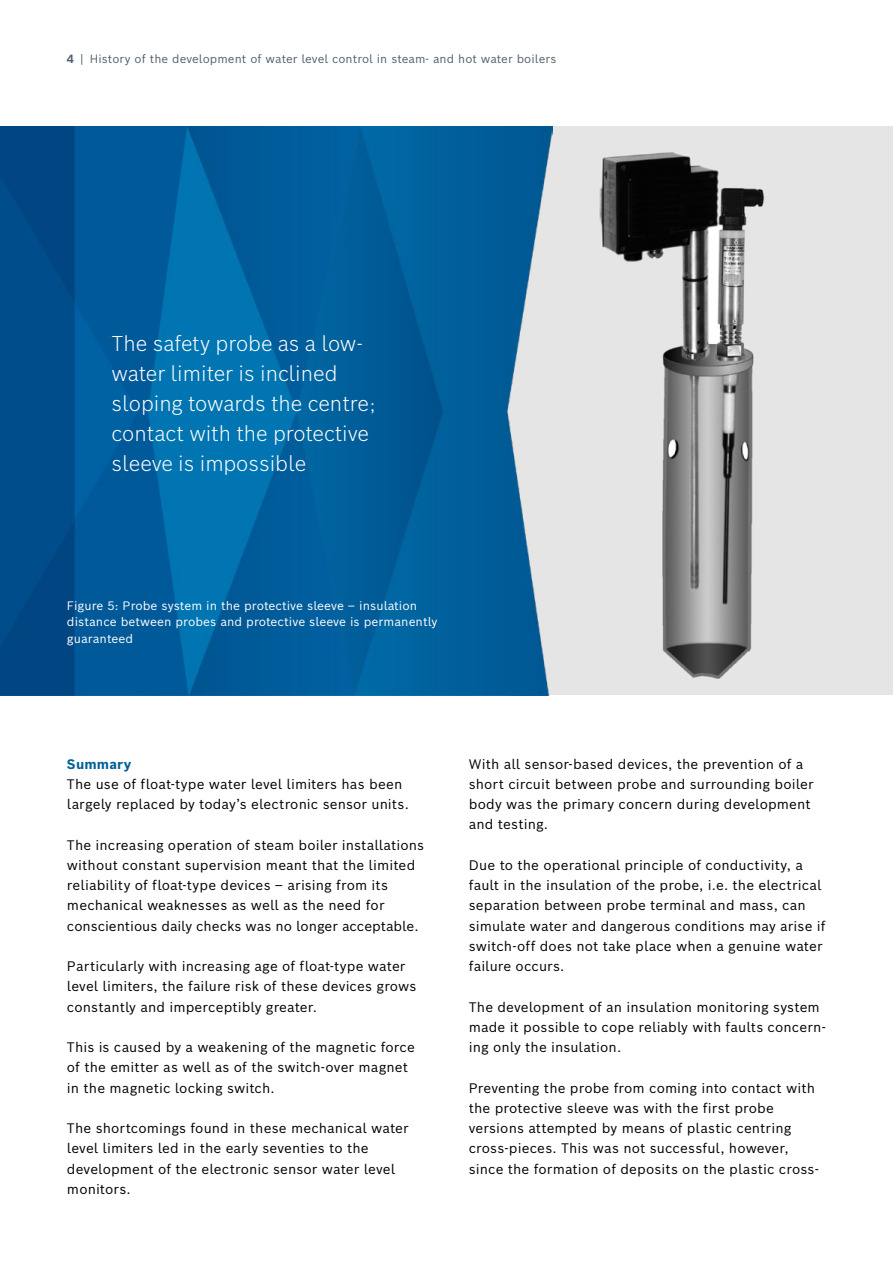
<style>
.page{position:relative;width:893px;height:1263px;background:#fff}
.page>*{position:absolute;margin:0;border:0;box-sizing:border-box;transform-origin:0 0}
.t1{font:300 21px/30px "Bosch Sans";color:#fff}
.t2{font:13.5px/20.2px "Bosch Sans";letter-spacing:.01em;color:#000}
.t3{font:700 13.5px "Bosch Sans";letter-spacing:.01em;color:#006098}
.t4{font:12px/16.5px "Bosch Sans";letter-spacing:.005em;color:#fff}
.t5{font:11.55px "Bosch Sans";letter-spacing:.01em;color:#525f6b}
.s1{font-weight:700}
</style>
<div class="page">
<img style="left:553px;top:126px;width:340px;height:569px">
<img style="left:0;top:126px;width:553px;height:569px">
<p class="t5" style="left:67px;top:51px;width:491px"><span class="s1">4</span> | History of the development of water level control in steam- and hot water boilers</p>
<h1 class="t1" style="left:112px;top:327px;width:266px">The safety probe as a low&shy;water limiter is inclined sloping towards the centre; contact with the protective sleeve is impossible</h1>
<p class="t4" style="left:67px;top:596px;width:372px">Figure 5: Probe system in the protective sleeve – insulation distance between probes and protective sleeve is permanently guaranteed</p>
<p class="t3" style="left:67px;top:755px;width:66px">Summary</p>
<p class="t2" style="left:67px;top:773px;width:343px">The use of float-type water level limiters has been largely replaced by today’s electronic sensor units.</p>
<p class="t2" style="left:67px;top:834px;width:359px">The increasing operation of steam boiler installations without constant supervision meant that the limited reliability of float-type devices ‒ arising from its mechanical weaknesses as well as the need for conscientious daily checks was no longer acceptable.</p>
<p class="t2" style="left:67px;top:955px;width:351px">Particularly with increasing age of float-type water level limiters, the failure risk of these devices grows constantly and imperceptibly greater.</p>
<p class="t2" style="left:67px;top:1036px;width:349px">This is caused by a weakening of the magnetic force of the emitter as well as of the switch-over magnet in the magnetic locking switch.</p>
<p class="t2" style="left:67px;top:1117px;width:343px">The shortcomings found in these mechanical water level limiters led in the early seventies to the development of the electronic sensor water level monitors.</p>
<p class="t2" style="left:469px;top:753px;width:346px">With all sensor-based devices, the prevention of a short circuit between probe and surrounding boiler body was the primary concern during development and testing.</p>
<p class="t2" style="left:469px;top:854px;width:358px">Due to the operational principle of conductivity, a fault in the insulation of the probe, i.e. the electrical separation between probe terminal and mass, can simulate water and dangerous conditions may arise if switch-off does not take place when a genuine water failure occurs.</p>
<p class="t2" style="left:469px;top:996px;width:359px">The development of an insulation monitoring system made it possible to cope reliably with faults concern&shy;ing only the insulation.</p>
<p class="t2" style="left:469px;top:1077px;width:351px">Preventing the probe from coming into contact with the protective sleeve was with the first probe versions attempted by means of plastic centring cross-pieces. This was not successful, however, since the formation of deposits on the plastic cross-</p>
</div>
